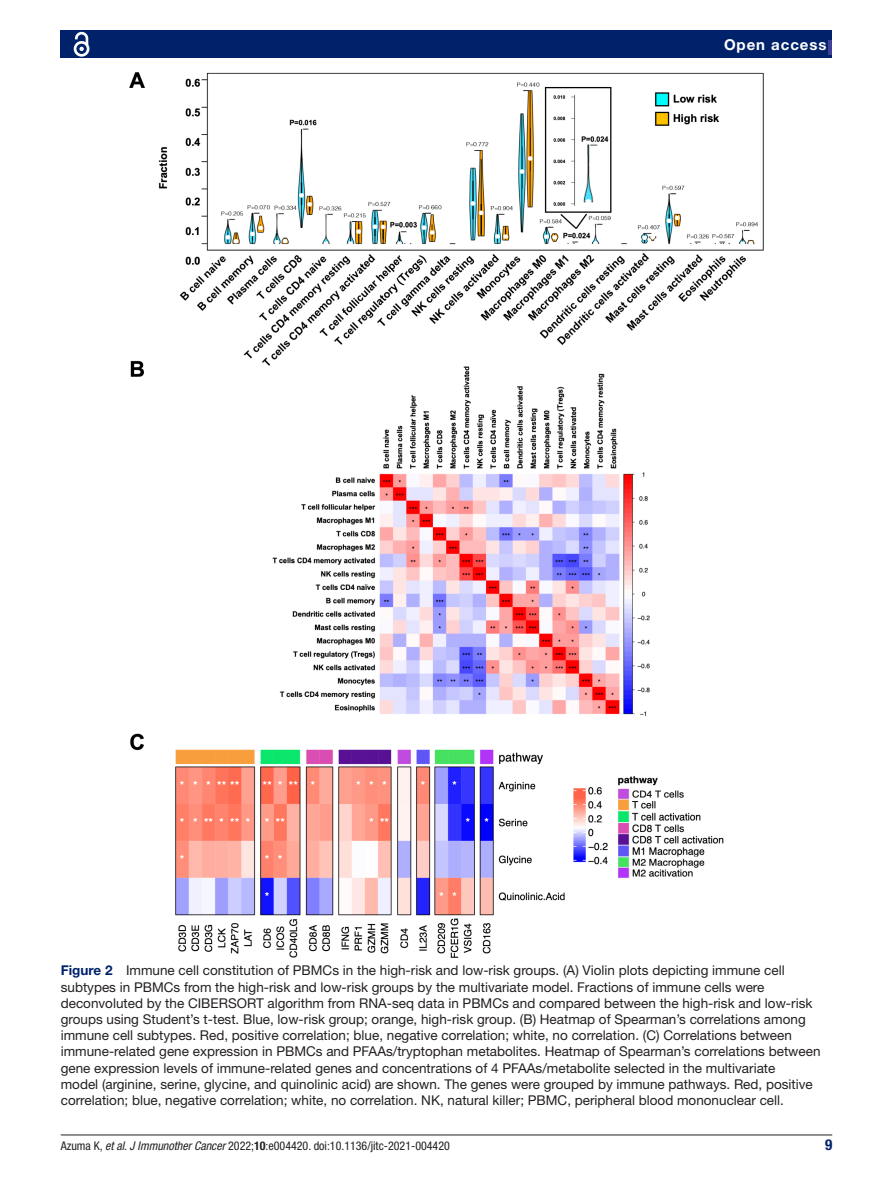
<style>
.page{position:relative;width:893px;height:1191px;background:#fff}
.page>*{position:absolute;margin:0;border:0;box-sizing:border-box;transform-origin:0 0}
.t1{font:700 15px "Helvetica Neue LT Std";letter-spacing:.065em;color:#fff}
.t2{font:700 condensed 15px "Helvetica Neue LT Std";color:#00226b}
.t3{font:13.5px/16.2px "Helvetica Neue LT Std";color:#231f20}
.t4{font:condensed 12px "Helvetica Neue LT Std";color:#231f20}
.s1{font-weight:700;color:#00226b}
.s2{font-style:italic}
.s3{font-weight:700}
</style>
<div class="page">
<hr style="left:61px;top:1134px;width:771px;height:1px;background:#231f20">
<div style="left:61px;top:31px;width:771px;height:27px;background:#00226b"></div>
<hr style="left:828px;top:40px;width:4px;height:15px;background:#414099">
<svg style="left:73px;top:31px;width:17px;height:26px"></svg>
<img style="left:129px;top:73px;width:635px;height:884px">
<p class="t1" style="left:724px;top:35px;width:104px">Open access</p>
<p class="t3" style="left:61px;top:962px;width:761px"><span class="s1">Figure 2</span> Immune cell constitution of PBMCs in the high-risk and low-risk groups. (A) Violin plots depicting immune cell subtypes in PBMCs from the high-risk and low-risk groups by the multivariate model. Fractions of immune cells were deconvoluted by the CIBERSORT algorithm from RNA-seq data in PBMCs and compared between the high-risk and low-risk groups using Student’s t-test. Blue, low-risk group; orange, high-risk group. (B) Heatmap of Spearman’s correlations among immune cell subtypes. Red, positive correlation; blue, negative correlation; white, no correlation. (C) Correlations between immune-related gene expression in PBMCs and PFAAs/tryptophan metabolites. Heatmap of Spearman’s correlations between gene expression levels of immune-related genes and concentrations of 4 PFAAs/metabolite selected in the multivariate<br>model (arginine, serine, glycine, and quinolinic acid) are shown. The genes were grouped by immune pathways. Red, positive correlation; blue, negative correlation; white, no correlation. NK, natural killer; PBMC, peripheral blood mononuclear cell.</p>
<p class="t4" style="left:61px;top:1138px;width:391px">Azuma K, <span class="s2">et al</span>. <span class="s2">J Immunother Cancer</span> 2022;<span class="s3">10</span>:e004420. doi:10.1136/jitc-2021-004420</p>
<p class="t2" style="left:825px;top:1135px;width:9px">9</p>
</div>
